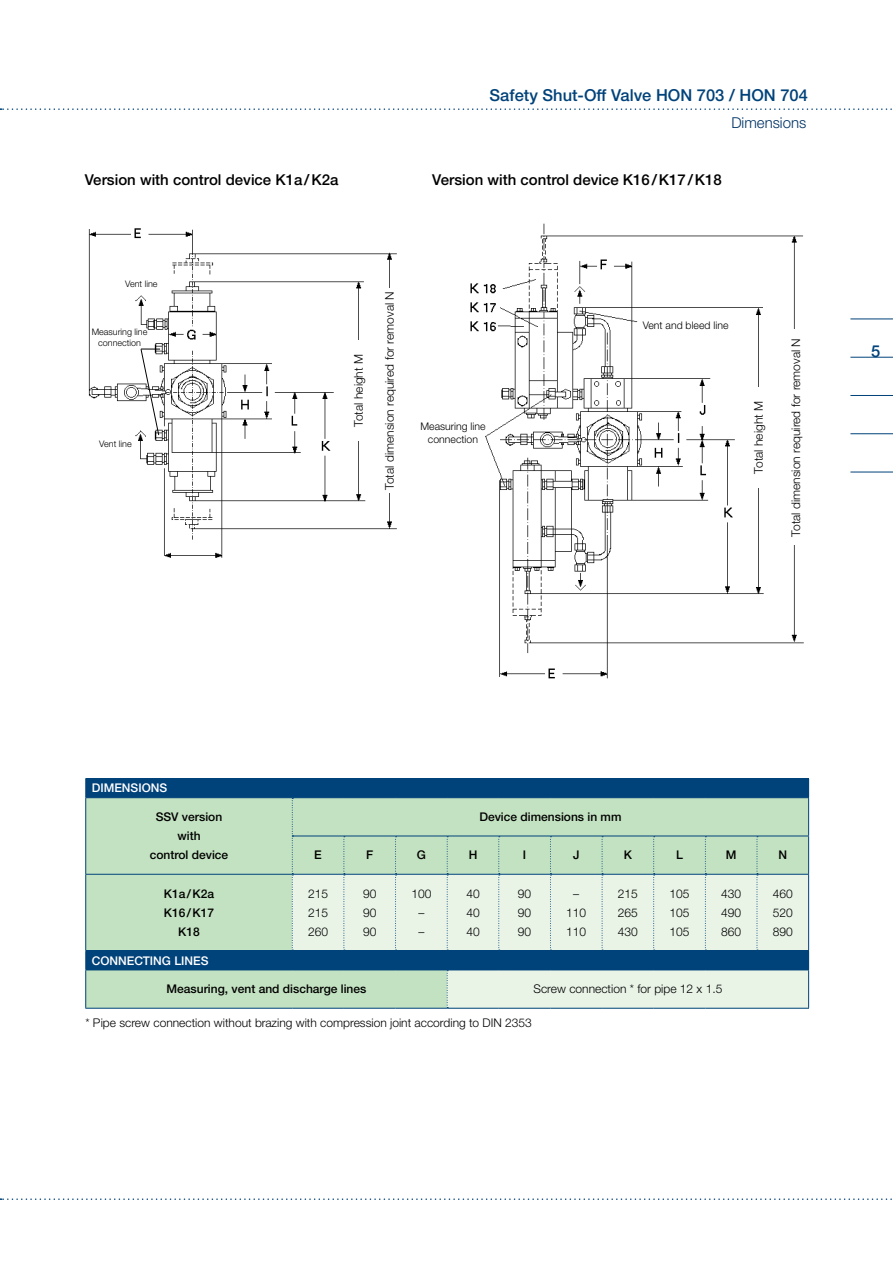
<style>
.page{position:relative;width:893px;height:1263px;background:#fff}
.page>*{position:absolute;margin:0;border:0;box-sizing:border-box;transform-origin:0 0}
.t1{font:500 16.5px "Helvetica Neue LTW1 G";color:#00427a}
.t2{font:500 15px "Helvetica Neue LTW1 G";color:#000}
.t3{font:300 15px "Helvetica Neue LTW1 G";color:#003365}
.t4{font:300 12px/19.2px "Helvetica Neue LTW1 G";color:#000;text-align:justify}
.t5{font:500 12px/19.2px "Helvetica Neue LTW1 G";color:#000;text-align:center}
.t6{font:500 12px "Helvetica Neue LTW1 G";color:#fff}
.t7{font:300 10.5px/12.6px "Helvetica Neue LTW1 G";color:#000;text-align:center}
.t8{font:300 9px/10.8px "Helvetica Neue LTW1 G";color:#000;text-align:center}
</style>
<div class="page">
<svg style="left:0;top:108px;width:892px;height:2px"></svg>
<hr style="left:850px;top:319px;width:43px;height:1px;background:#00427a">
<hr style="left:850px;top:357px;width:43px;height:1px;background:#00427a">
<hr style="left:850px;top:395px;width:43px;height:1px;background:#00427a">
<hr style="left:850px;top:433px;width:43px;height:1px;background:#00427a">
<hr style="left:850px;top:472px;width:43px;height:1px;background:#00427a">
<svg style="left:0;top:1198px;width:892px;height:2px"></svg>
<img style="left:470px;top:223px;width:334px;height:456px">
<div style="left:635px;top:244px;width:150px;height:43px;background:#fff"></div>
<img style="left:88px;top:228px;width:309px;height:330px">
<svg style="left:140px;top:348px;width:20px;height:88px"></svg>
<div style="left:749px;top:387px;width:19px;height:101px;background:#fff"></div>
<div style="left:787px;top:330px;width:17px;height:215px;background:#fff"></div>
<div style="left:86px;top:778px;width:723px;height:20px;background:#00427a"></div>
<div style="left:86px;top:798px;width:206px;height:210px;background:#c3e2c1"></div>
<div style="left:86px;top:951px;width:723px;height:19px;background:#00427a"></div>
<svg style="left:85px;top:779px;width:1px;height:18px"></svg>
<hr style="left:85px;top:778px;width:207px;height:1px;background:#00427a">
<hr style="left:85px;top:798px;width:1px;height:38px;background:#00427a">
<hr style="left:85px;top:836px;width:1px;height:38px;background:#00427a">
<hr style="left:85px;top:797px;width:207px;height:1px;background:#00427a">
<hr style="left:85px;top:875px;width:1px;height:75px;background:#00427a">
<hr style="left:85px;top:874px;width:207px;height:1px;background:#00427a">
<svg style="left:85px;top:951px;width:1px;height:18px"></svg>
<hr style="left:85px;top:950px;width:207px;height:1px;background:#00427a">
<hr style="left:85px;top:970px;width:1px;height:38px;background:#00427a">
<hr style="left:85px;top:969px;width:207px;height:1px;background:#00427a">
<hr style="left:85px;top:1008px;width:207px;height:1px;background:#00427a">
<hr style="left:292px;top:1008px;width:52px;height:1px;background:#00427a">
<hr style="left:344px;top:1008px;width:52px;height:1px;background:#00427a">
<hr style="left:396px;top:1008px;width:51px;height:1px;background:#00427a">
<svg style="left:292px;top:797px;width:517px;height:211px;background:#bed8ca"></svg>
<hr style="left:447px;top:969px;width:52px;height:1px;background:#00427a">
<hr style="left:499px;top:969px;width:51px;height:1px;background:#00427a">
<hr style="left:550px;top:969px;width:52px;height:1px;background:#00427a">
<hr style="left:602px;top:969px;width:52px;height:1px;background:#00427a">
<hr style="left:654px;top:969px;width:51px;height:1px;background:#00427a">
<hr style="left:705px;top:969px;width:52px;height:1px;background:#00427a">
<hr style="left:757px;top:969px;width:52px;height:1px;background:#00427a">
<hr style="left:447px;top:1008px;width:52px;height:1px;background:#00427a">
<hr style="left:499px;top:1008px;width:51px;height:1px;background:#00427a">
<hr style="left:550px;top:1008px;width:52px;height:1px;background:#00427a">
<hr style="left:602px;top:1008px;width:52px;height:1px;background:#00427a">
<hr style="left:654px;top:1008px;width:51px;height:1px;background:#00427a">
<hr style="left:705px;top:1008px;width:52px;height:1px;background:#00427a">
<hr style="left:757px;top:1008px;width:52px;height:1px;background:#00427a">
<div style="left:349px;top:340px;width:19px;height:101px;background:#fff"></div>
<div style="left:381px;top:288px;width:17px;height:205px;background:#fff"></div>
<h1 class="t1" style="left:490px;top:85px;width:320px">Safety Shut-Off Valve HON 703 / HON 704</h1>
<p class="t3" style="left:731px;top:113px;width:76px">Dimensions</p>
<p class="t2" style="left:85px;top:171px;width:255px">Version with control device K1a/K2a</p>
<p class="t2" style="left:432px;top:171px;width:291px">Version with control device K16/K17/K18</p>
<p class="t8" style="left:125px;top:278px;width:34px">Vent line</p>
<p class="t8" style="left:92px;top:327px;width:57px">Measuring line connection</p>
<p class="t8" style="left:99px;top:438px;width:34px">Vent line</p>
<p class="t4" style="left:349px;top:427px;width:74px;rotate:-90deg">Total height M</p>
<p class="t4" style="left:380px;top:490px;width:200px;rotate:-90deg">Total dimension required for removal N</p>
<p class="t7" style="left:420px;top:420px;width:66px">Measuring line connection</p>
<p class="t7" style="left:643px;top:318px;width:87px">Vent and bleed line</p>
<p class="t4" style="left:749px;top:474px;width:74px;rotate:-90deg">Total height M</p>
<p class="t4" style="left:786px;top:537px;width:200px;rotate:-90deg">Total dimension required for removal N</p>
<h1 class="t1" style="left:871px;top:341px;width:11px">5</h1>
<p class="t6" style="left:92px;top:781px;width:76px">Dimensions</p>
<p class="t5" style="left:150px;top:807px;width:80px">SSV version with<br>control device</p>
<p class="t5" style="left:479px;top:807px;width:144px">Device dimensions in mm</p>
<p class="t5" style="left:314px;top:845px;width:8px">E</p>
<p class="t5" style="left:366px;top:845px;width:7px">F</p>
<p class="t5" style="left:417px;top:845px;width:11px">G</p>
<p class="t5" style="left:469px;top:845px;width:8px">H</p>
<p class="t5" style="left:523px;top:845px;width:3px">I</p>
<p class="t5" style="left:573px;top:845px;width:8px">J</p>
<p class="t5" style="left:624px;top:845px;width:10px">K</p>
<p class="t5" style="left:676px;top:845px;width:7px">L</p>
<p class="t5" style="left:726px;top:845px;width:10px">M</p>
<p class="t5" style="left:778px;top:845px;width:8px">N</p>
<p class="t5" style="left:164px;top:884px;width:52px">K1a/K2a<br>K16/K17<br>K18</p>
<p class="t4" style="left:308px;top:884px;width:22px">215<br>215<br>260</p>
<p class="t4" style="left:363px;top:884px;width:15px">90<br>90<br>90</p>
<p class="t4" style="left:411px;top:884px;width:22px;text-align:center">100 –<br>–</p>
<p class="t4" style="left:466px;top:884px;width:15px">40<br>40<br>40</p>
<p class="t4" style="left:518px;top:884px;width:15px">90<br>90<br>90</p>
<p class="t4" style="left:566px;top:884px;width:22px;text-align:center">–<br>110<br>110</p>
<p class="t4" style="left:618px;top:884px;width:22px">215<br>265<br>430</p>
<p class="t4" style="left:670px;top:884px;width:22px">105<br>105<br>105</p>
<p class="t4" style="left:721px;top:884px;width:22px">430<br>490<br>860</p>
<p class="t4" style="left:773px;top:884px;width:22px">460<br>520<br>890</p>
<p class="t6" style="left:92px;top:953px;width:117px">connecting lines</p>
<p class="t5" style="left:167px;top:979px;width:201px">Measuring, vent and discharge lines</p>
<p class="t4" style="left:533px;top:979px;width:190px">Screw connection * for pipe 12 x 1.5</p>
<p class="t4" style="left:85px;top:1013px;width:448px">* Pipe screw connection without brazing with compression joint according to DIN 2353</p>
</div>
